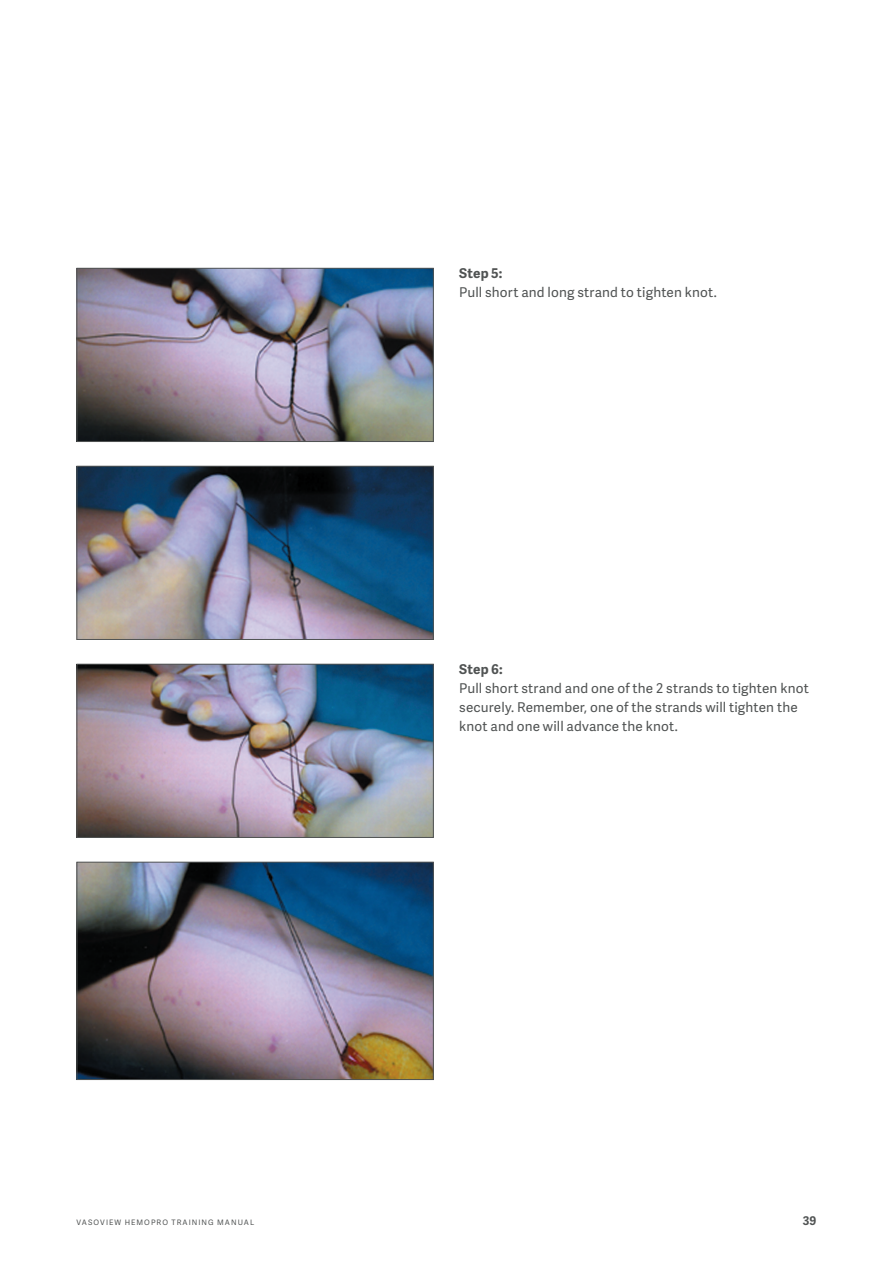
<style>
.page{position:relative;width:893px;height:1263px;background:#fff}
.page>*{position:absolute;margin:0;border:0;box-sizing:border-box;transform-origin:0 0}
.t1{font:13.5px/19.2px "Adelle Sans";letter-spacing:.01em;color:#505353}
.t2{font:700 13.5px "Adelle Sans";letter-spacing:.015em;color:#505353}
.t3{font:700 12px "Adelle Sans";color:#505353}
.t4{font:7.5px "Adelle Sans";letter-spacing:.135em;color:#505353}
</style>
<div class="page">
<img style="left:79px;top:270px;width:353px;height:170px">
<div style="left:77px;top:268px;width:357px;height:174px;border:1px solid #505353"></div>
<img style="left:79px;top:468px;width:353px;height:170px">
<div style="left:77px;top:466px;width:357px;height:174px;border:1px solid #505353"></div>
<img style="left:79px;top:666px;width:353px;height:170px">
<div style="left:77px;top:664px;width:357px;height:174px;border:1px solid #505353"></div>
<img style="left:79px;top:864px;width:353px;height:214px">
<div style="left:77px;top:862px;width:357px;height:218px;border:1px solid #505353"></div>
<p class="t2" style="left:459px;top:263px;width:45px">Step 5:</p>
<p class="t1" style="left:459px;top:282px;width:259px">Pull short and long strand to tighten knot.</p>
<p class="t2" style="left:459px;top:659px;width:45px">Step 6:</p>
<p class="t1" style="left:459px;top:678px;width:351px">Pull short strand and one of the 2 strands to tighten knot securely. Remember, one of the strands will tighten the knot and one will advance the knot.</p>
<p class="t4" style="left:77px;top:1217px;width:179px">VASOVIEW HEMOPRO TRAINING MANUAL</p>
<p class="t3" style="left:803px;top:1211px;width:15px">39</p>
</div>
